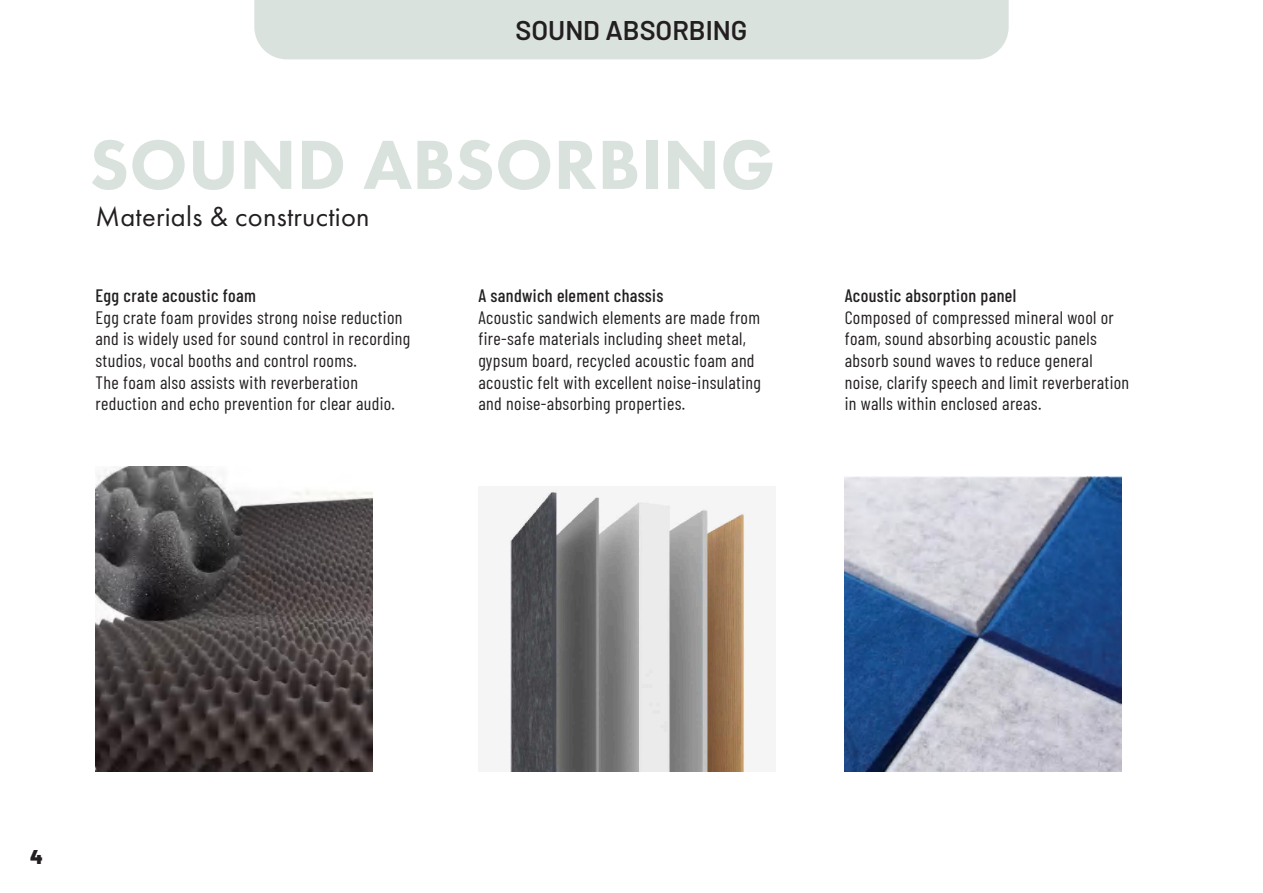
<style>
.page{position:relative;width:1263px;height:893px;background:#fff}
.page>*{position:absolute;margin:0;border:0;box-sizing:border-box;transform-origin:0 0}
.t1{font:800 72px "Futura PT";letter-spacing:.005em;color:#d9e2dd}
.t2{font:28.5px "Futura PT";letter-spacing:.01em;color:#231f20}
.t3{font:600 27px "Barlow";color:#231f20}
.t4{font:900 19.95px "Barlow";color:#231f20}
.t5{font:18px/21.6px "Barlow Condensed";letter-spacing:.02em;color:#231f20}
.t6{font:500 18px "Barlow Condensed";letter-spacing:.02em;color:#231f20}
</style>
<div class="page">
<div style="left:254px;top:0;width:755px;height:59px;background:#d9e2dd"></div>
<img style="left:95px;top:466px;width:278px;height:305px">
<img style="left:509px;top:489px;width:237px;height:282px">
<img style="left:845px;top:477px;width:277px;height:294px">
<p class="t3" style="left:515px;top:10px;width:233px">SOUND ABSORBING</p>
<p class="t1" style="left:89px;top:120px;width:687px">SOUND ABSORBING</p>
<p class="t2" style="left:95px;top:199px;width:276px">Materials &amp; construction</p>
<p class="t6" style="left:95px;top:283px;width:162px">Egg crate acoustic foam</p>
<p class="t5" style="left:95px;top:305px;width:316px">Egg crate foam provides strong noise reduction and is widely used for sound control in recording studios, vocal booths and control rooms.</p>
<p class="t5" style="left:95px;top:370px;width:301px">The foam also assists with reverberation reduction and echo prevention for clear audio.</p>
<p class="t6" style="left:478px;top:283px;width:186px">A sandwich element chassis</p>
<p class="t5" style="left:478px;top:305px;width:284px">Acoustic sandwich elements are made from fire-safe materials including sheet metal, gypsum board, recycled acoustic foam and acoustic felt with excellent noise-insulating and noise-absorbing properties.</p>
<p class="t6" style="left:845px;top:283px;width:173px">Acoustic absorption panel</p>
<p class="t5" style="left:845px;top:305px;width:286px">Composed of compressed mineral wool or foam, sound absorbing acoustic panels absorb sound waves to reduce general noise, clarify speech and limit reverberation in walls within enclosed areas.</p>
<p class="t4" style="left:30px;top:841px;width:14px">4</p>
</div>
